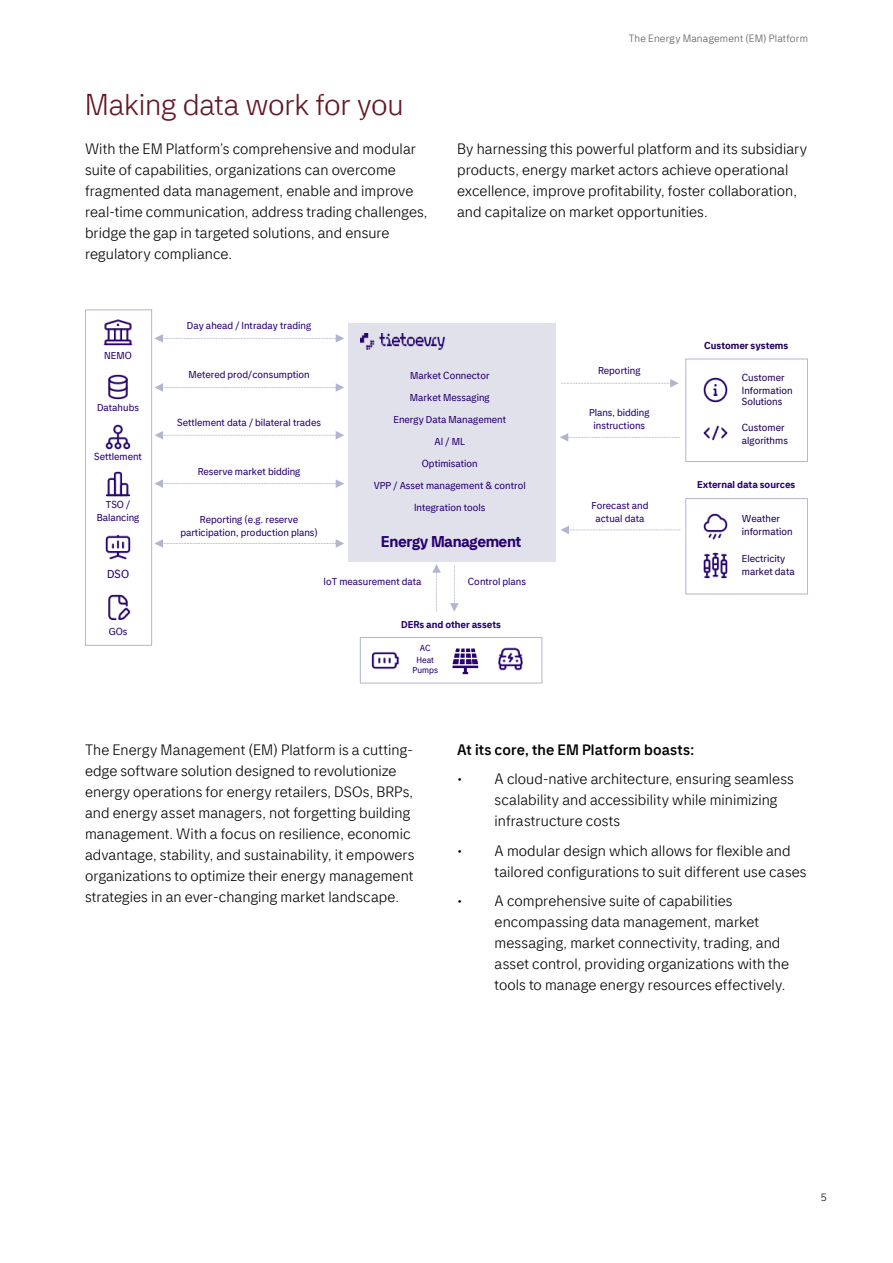
<style>
.page{position:relative;width:893px;height:1263px;background:#fff}
.page>*{position:absolute;margin:0;border:0;box-sizing:border-box;transform-origin:0 0}
.t1{font:300 30px "Tietoevry Sans 1";letter-spacing:-.01em;color:#651724}
.t2{font:700 15.6px "Tietoevry Sans 1";letter-spacing:-.025em;color:#280071}
.t3{font:300 15px/21px "Tietoevry Sans 1";letter-spacing:.005em;color:#000}
.t4{font:500 15px "Tietoevry Sans 1";letter-spacing:.01em;color:#000}
.t5{font:11.4px "Tietoevry Sans 1";color:#280071}
.t6{font:300 10.5px "Tietoevry Sans 1";letter-spacing:.02em;color:#58595b}
.t7{font:300 10.5px "Tietoevry Sans 1";color:#000}
.t8{font:9.9px/12.8px "Tietoevry Sans 1";color:#280071;text-align:center}
.t9{font:9.9px/12.8px "Tietoevry Sans 1";letter-spacing:.005em;color:#1e0055}
.t10{font:700 9.9px "Tietoevry Sans 1";letter-spacing:-.005em;color:#280071}
.t11{font:700 9.9px "Tietoevry Sans 1";letter-spacing:-.005em;color:#1e0055}
.t12{font:8.55px/11.4px "Tietoevry Sans 1";color:#280071;text-align:center}
</style>
<div class="page">
<div style="left:348px;top:323px;width:208px;height:239px;background:#e0e1eb"></div>
<img style="left:361px;top:334px;width:83px;height:15px">
<div style="left:685px;top:359px;width:123px;height:103px;border:1px solid #b1b5ce"></div>
<div style="left:685px;top:498px;width:123px;height:96px;border:1px solid #b1b5ce"></div>
<svg style="left:561px;top:379px;width:118px;height:8px"></svg>
<svg style="left:450px;top:565px;width:9px;height:47px"></svg>
<svg style="left:432px;top:564px;width:9px;height:47px"></svg>
<svg style="left:560px;top:433px;width:120px;height:9px"></svg>
<svg style="left:154px;top:334px;width:190px;height:9px"></svg>
<svg style="left:154px;top:479px;width:190px;height:9px"></svg>
<svg style="left:154px;top:383px;width:190px;height:9px"></svg>
<svg style="left:155px;top:431px;width:189px;height:8px"></svg>
<div style="left:85px;top:309px;width:67px;height:337px;border:1px solid #b1b5ce"></div>
<svg style="left:154px;top:539px;width:190px;height:9px"></svg>
<svg style="left:561px;top:526px;width:119px;height:8px"></svg>
<div style="left:360px;top:637px;width:182px;height:46px;border:1px solid #b1b5ce"></div>
<svg style="left:453px;top:648px;width:25px;height:26px"></svg>
<img style="left:498px;top:647px;width:25px;height:24px">
<img style="left:371px;top:651px;width:28px;height:19px">
<img style="left:104px;top:319px;width:29px;height:27px">
<img style="left:108px;top:374px;width:20px;height:26px">
<img style="left:105px;top:424px;width:26px;height:26px">
<img style="left:105px;top:471px;width:26px;height:26px">
<img style="left:105px;top:534px;width:26px;height:26px">
<img style="left:108px;top:594px;width:23px;height:27px">
<img style="left:703px;top:513px;width:25px;height:27px">
<img style="left:703px;top:552px;width:25px;height:27px">
<img style="left:703px;top:377px;width:25px;height:26px">
<img style="left:703px;top:425px;width:25px;height:16px">
<h1 class="t1" style="left:85px;top:86px;width:320px">Making data work for you</h1>
<p class="t6" style="left:629px;top:32px;width:181px">The Energy Management (EM) Platform</p>
<p class="t3" style="left:85px;top:138px;width:344px">With the EM Platform’s comprehensive and modular suite of capabilities, organizations can overcome fragmented data management, enable and improve real-time communication, address trading challenges, bridge the gap in targeted solutions, and ensure regulatory compliance.</p>
<p class="t3" style="left:457px;top:138px;width:351px">By harnessing this powerful platform and its subsidiary products, energy market actors achieve operational excellence, improve profitability, foster collaboration, and capitalize on market opportunities.</p>
<p class="t8" style="left:104px;top:349px;width:29px">NEMO</p>
<p class="t8" style="left:97px;top:401px;width:43px">Datahubs</p>
<p class="t8" style="left:94px;top:450px;width:49px">Settlement</p>
<p class="t8" style="left:97px;top:498px;width:44px">TSO /<br>Balancing</p>
<p class="t5" style="left:107px;top:567px;width:23px">DSO</p>
<p class="t8" style="left:109px;top:625px;width:20px">GOs</p>
<p class="t8" style="left:187px;top:320px;width:126px">Day ahead / Intraday trading</p>
<p class="t8" style="left:188px;top:368px;width:123px">Metered prod/consumption</p>
<p class="t8" style="left:177px;top:416px;width:145px">Settlement data / bilateral trades</p>
<p class="t8" style="left:198px;top:465px;width:104px">Reserve market bidding</p>
<p class="t8" style="left:180px;top:513px;width:139px">Reporting (e.g. reserve participation, production plans)</p>
<p class="t8" style="left:410px;top:369px;width:81px">Market Connector</p>
<p class="t8" style="left:394px;top:414px;width:114px">Energy Data Management</p>
<p class="t8" style="left:422px;top:457px;width:57px">Optimisation</p>
<p class="t8" style="left:410px;top:391px;width:81px">Market Messaging</p>
<p class="t8" style="left:435px;top:435px;width:32px">AI / ML</p>
<p class="t8" style="left:374px;top:479px;width:153px">VPP / Asset management &amp; control</p>
<p class="t8" style="left:414px;top:501px;width:73px">Integration tools</p>
<p class="t2" style="left:381px;top:532px;width:142px">Energy Management</p>
<p class="t8" style="left:324px;top:575px;width:100px">IoT measurement data</p>
<p class="t8" style="left:468px;top:575px;width:60px">Control plans</p>
<p class="t10" style="left:401px;top:618px;width:101px">DERs and other assets</p>
<p class="t12" style="left:416px;top:643px;width:19px">AC<br>Heat</p>
<p class="t12" style="left:412px;top:664px;width:27px">Pumps</p>
<p class="t8" style="left:598px;top:364px;width:44px">Reporting</p>
<p class="t8" style="left:589px;top:406px;width:62px">Plans, bidding instructions</p>
<p class="t8" style="left:591px;top:499px;width:59px">Forecast and actual data</p>
<p class="t11" style="left:704px;top:340px;width:85px">Customer systems</p>
<p class="t9" style="left:742px;top:371px;width:52px">Customer<br>Information</p>
<p class="t9" style="left:742px;top:395px;width:42px">Solutions</p>
<p class="t9" style="left:742px;top:421px;width:48px">Customer algorithms</p>
<p class="t10" style="left:697px;top:478px;width:100px">External data sources</p>
<p class="t9" style="left:742px;top:513px;width:52px">Weather information</p>
<p class="t9" style="left:742px;top:552px;width:54px">Electricity market data</p>
<p class="t3" style="left:85px;top:739px;width:331px">The Energy Management (EM) Platform is a cutting&shy;edge software solution designed to revolutionize energy operations for energy retailers, DSOs, BRPs, and energy asset managers, not forgetting building management. With a focus on resilience, economic advantage, stability, and sustainability, it empowers organizations to optimize their energy management strategies in an ever-changing market landscape.</p>
<p class="t4" style="left:457px;top:740px;width:239px">At its core, the EM Platform boasts:</p>
<p class="t3" style="left:495px;top:768px;width:301px;text-indent:-38px">• A cloud-native architecture, ensuring seamless scalability and accessibility while minimizing infrastructure costs</p>
<p class="t3" style="left:495px;top:840px;width:313px;text-indent:-38px">• A modular design which allows for flexible and tailored configurations to suit different use cases</p>
<p class="t3" style="left:495px;top:890px;width:296px;text-indent:-38px">• A comprehensive suite of capabilities encompassing data management, market messaging, market connectivity, trading, and asset control, providing organizations with the tools to manage energy resources effectively.</p>
<p class="t7" style="left:821px;top:1191px;width:8px">5</p>
</div>
